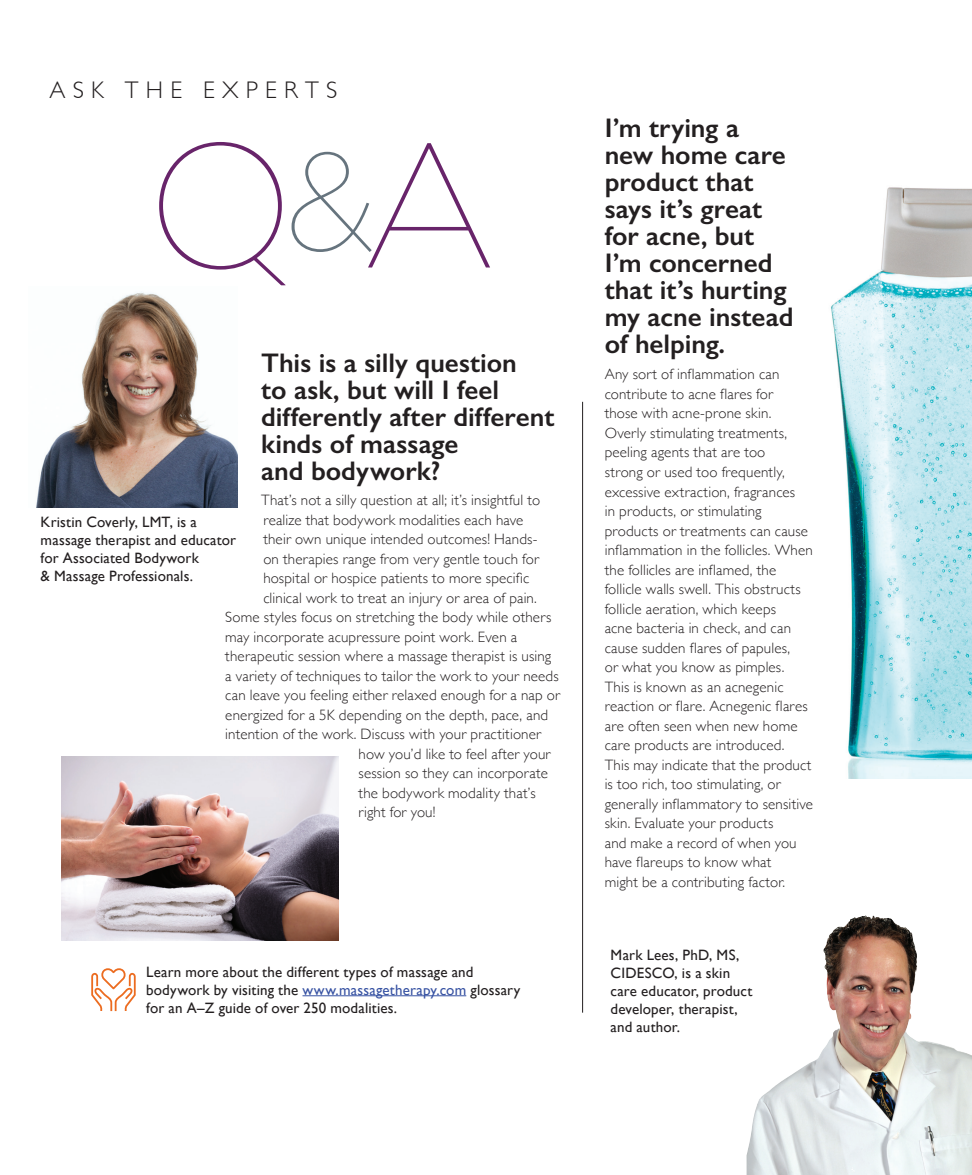
<style>
.page{position:relative;width:972px;height:1175px;background:#fff}
.page>*{position:absolute;margin:0;border:0;box-sizing:border-box;transform-origin:0 0}
.t1{font:100 176.25px "Gotham";color:#68246a}
.t2{font:600 27px/27px "Gill Sans";color:#231f20}
.t3{font:300 24px "Gill Sans";letter-spacing:.3em;color:#231f20}
.t4{font:300 15px/19.5px "Gill Sans";letter-spacing:.01em;color:#231f20}
.t5{font:15px/18px "Gill Sans";letter-spacing:.01em;color:#231f20}
.s1{font-size:138.75px;color:#66747e}
.s2{color:#3853a3}
</style>
<div class="page">
<img style="left:831px;top:187px;width:141px;height:591px">
<img style="left:747px;top:915px;width:225px;height:259px">
<hr style="left:582px;top:402px;width:1px;height:610px;background:#231f20">
<img style="left:36px;top:291px;width:201px;height:216px">
<img style="left:62px;top:756px;width:276px;height:185px">
<hr style="left:303px;top:995px;width:163px;height:1px;background:#3853a3">
<svg style="left:91px;top:968px;width:45px;height:44px"></svg>
<h3 class="t3" style="left:49px;top:71px;width:289px">ASK THE EXPERTS</h3>
<h1 class="t1" style="left:146px;top:97px;width:352px">Q<span class="s1">&amp;</span>A</h1>
<h2 class="t2" style="left:261px;top:349px;width:295px">This is a silly question<br>to ask, but will I feel differently after different kinds of massage<br>and bodywork?</h2>
<p class="t4" style="left:261px;top:490px;width:280px">That’s not a silly question at all; it’s insightful to</p>
<p class="t4" style="left:263px;top:509px;width:262px">realize that bodywork modalities each have</p>
<p class="t4" style="left:263px;top:529px;width:276px">their own unique intended outcomes! Hands-</p>
<p class="t4" style="left:263px;top:548px;width:277px">on therapies range from very gentle touch for</p>
<p class="t4" style="left:263px;top:568px;width:268px">hospital or hospice patients to more specific</p>
<p class="t4" style="left:263px;top:587px;width:275px">clinical work to treat an injury or area of pain.</p>
<p class="t4" style="left:225px;top:607px;width:328px">Some styles focus on stretching the body while others</p>
<p class="t4" style="left:225px;top:626px;width:294px">may incorporate acupressure point work. Even a</p>
<p class="t4" style="left:225px;top:646px;width:328px">therapeutic session where a massage therapist is using</p>
<p class="t4" style="left:225px;top:665px;width:335px">a variety of techniques to tailor the work to your needs</p>
<p class="t4" style="left:225px;top:685px;width:336px">can leave you feeling either relaxed enough for a nap or</p>
<p class="t4" style="left:225px;top:704px;width:324px">energized for a 5K depending on the depth, pace, and</p>
<p class="t4" style="left:225px;top:724px;width:318px">intention of the work. Discuss with your practitioner</p>
<p class="t4" style="left:359px;top:743px;width:194px">how you’d like to feel after your</p>
<p class="t4" style="left:359px;top:763px;width:191px">session so they can incorporate</p>
<p class="t4" style="left:359px;top:782px;width:179px">the bodywork modality that’s</p>
<p class="t4" style="left:359px;top:802px;width:79px">right for you!</p>
<p class="t5" style="left:41px;top:513px;width:197px">Kristin Coverly, LMT, is a massage therapist and educator for Associated Bodywork<br>&amp; Massage Professionals.</p>
<p class="t5" style="left:146px;top:962px;width:376px">Learn more about the different types of massage and bodywork by visiting the <span class="s2">www.massagetherapy.com</span> glossary for an A–Z guide of over 250 modalities.</p>
<h2 class="t2" style="left:605px;top:114px;width:190px">I’m trying a new home care product that says it’s great for acne, but<br>I’m concerned that it’s hurting my acne instead of helping.</h2>
<p class="t4" style="left:605px;top:364px;width:210px">Any sort of inflammation can contribute to acne flares for<br>those with acne-prone skin.<br>Overly stimulating treatments, peeling agents that are too<br>strong or used too frequently, excessive extraction, fragrances<br>in products, or stimulating products or treatments can cause inflammation in the follicles. When the follicles are inflamed, the follicle walls swell. This obstructs follicle aeration, which keeps<br>acne bacteria in check, and can cause sudden flares of papules,<br>or what you know as pimples.<br>This is known as an acnegenic reaction or flare. Acnegenic flares are often seen when new home care products are introduced.<br>This may indicate that the product is too rich, too stimulating, or generally inflammatory to sensitive skin. Evaluate your products<br>and make a record of when you have flareups to know what<br>might be a contributing factor.</p>
<p class="t5" style="left:611px;top:946px;width:143px">Mark Lees, PhD, MS,<br>CIDESCO, is a skin care educator, product developer, therapist, and author.</p>
</div>
